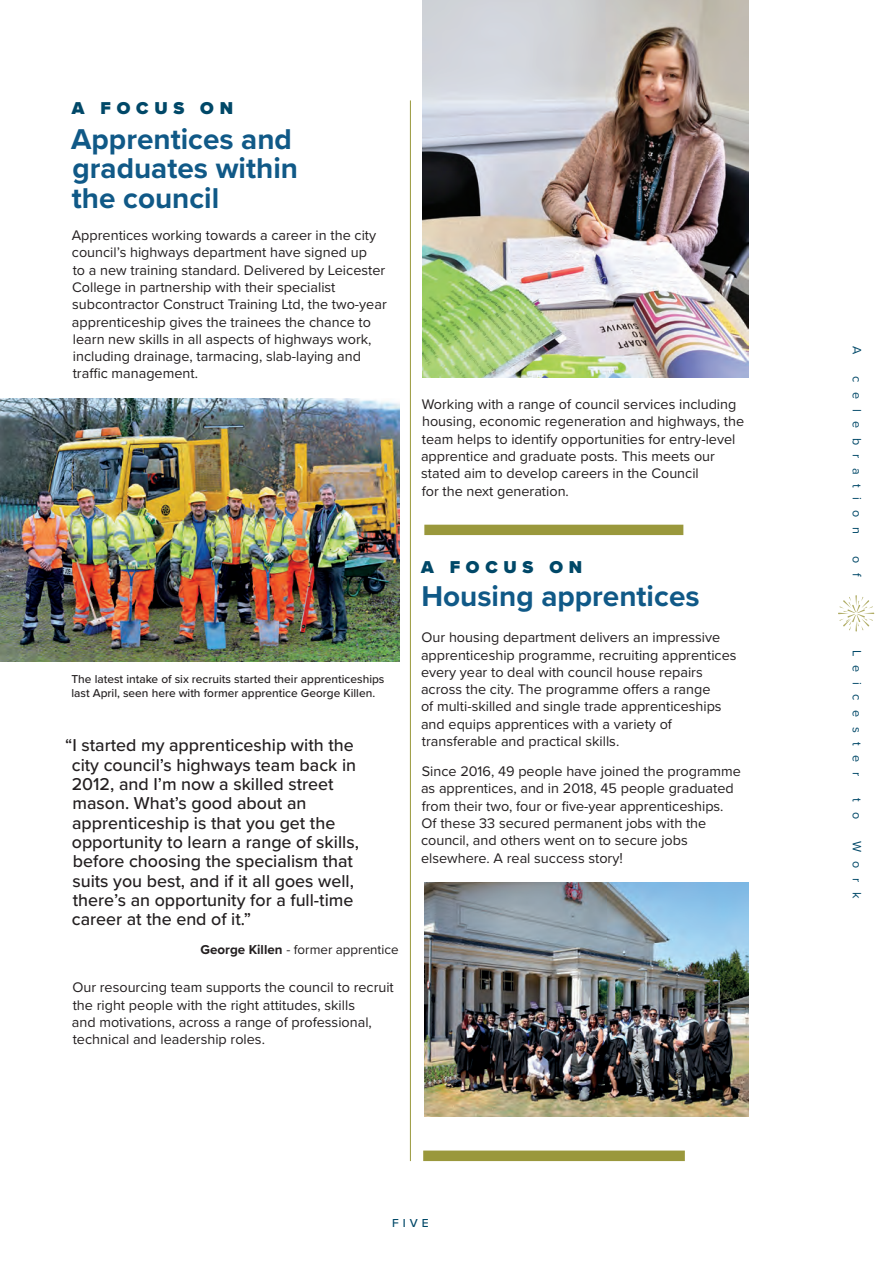
<style>
.page{position:relative;width:892px;height:1265px;background:#fff}
.page>*{position:absolute;margin:0;border:0;box-sizing:border-box;transform-origin:0 0}
.t1{font:700 29.7px/29.7px "Proxima Nova";color:#105987}
.t2{font:500 17.85px/19.4px "Proxima Nova";color:#231f20}
.t3{font:900 17.85px "Proxima Nova";letter-spacing:.32em;color:#004868}
.t4{font:14.4px/17.2px "Proxima Nova";color:#231f20}
.t5{font:13.35px "Proxima Nova";color:#231f20}
.t6{font:12.6px "Proxima Nova";letter-spacing:.76em;color:#004868}
.t7{font:500 12px "Proxima Nova";color:#004868}
.t8{font:500 11.85px/13.4px "Proxima Nova";color:#231f20}
.s1{font-weight:700}
.s2{font-size:14.85px}
</style>
<div class="page">
<svg style="left:838px;top:595px;width:36px;height:36px"></svg>
<div style="left:423px;top:1150px;width:261px;height:11px;background:#9a983c"></div>
<div style="left:424px;top:525px;width:259px;height:10px;background:#9a983c"></div>
<hr style="left:410px;top:100px;width:1px;height:1061px;background:#9a983c">
<img style="left:423px;top:0;width:325px;height:377px">
<img style="left:0;top:398px;width:399px;height:264px">
<img style="left:424px;top:882px;width:324px;height:234px">
<p class="t3" style="left:72px;top:95px;width:162px">A FOCUS ON</p>
<p class="t1" style="left:71px;top:123px;width:228px">Apprentices and graduates within the council</p>
<p class="t4" style="left:72px;top:226px;width:316px">Apprentices working towards a career in the city council’s highways department have signed up<br>to a new training standard. Delivered by Leicester College in partnership with their specialist subcontractor Construct Training Ltd, the two-year apprenticeship gives the trainees the chance to learn new skills in all aspects of highways work, including drainage, tarmacing, slab-laying and trafc management.</p>
<p class="t4" style="left:421px;top:395px;width:324px">Working with a range of council services including housing, economic regeneration and highways, the team helps to identify opportunities for entry-level apprentice and graduate posts. This meets our stated aim to develop careers in the Council<br>for the next generation.</p>
<p class="t8" style="left:71px;top:672px;width:314px">The latest intake of six recruits started their apprenticeships last April, seen here with former apprentice George Killen.</p>
<p class="t2" style="left:72px;top:735px;width:289px;text-indent:-7px">“I started my apprenticeship with the city council’s highways team back in 2012, and I’m now a skilled street mason. What’s good about an apprenticeship is that you get the opportunity to learn a range of skills, before choosing the specialism that suits you best, and if it all goes well, there’s an opportunity for a full-time career at the end of it.”</p>
<p class="t5" style="left:201px;top:940px;width:199px"><span class="s1">George Killen</span> - former apprentice</p>
<p class="t4" style="left:72px;top:978px;width:323px">Our resourcing team supports the council to recruit</p>
<p class="t4" style="left:73px;top:995px;width:284px">the right people with the right attitudes, skills</p>
<p class="t4" style="left:72px;top:1013px;width:301px">and motivations, across a range of professional,</p>
<p class="t4" style="left:73px;top:1030px;width:194px">technical and leadership roles.</p>
<p class="t3" style="left:421px;top:554px;width:162px">A FOCUS ON</p>
<p class="t1" style="left:421px;top:580px;width:279px">Housing apprentices</p>
<p class="t4" style="left:421px;top:628px;width:317px">Our housing department delivers an impressive apprenticeship programme, recruiting apprentices every year to deal with council house repairs across the city. The programme ofers a range<br>of multi-skilled and single trade apprenticeships and equips apprentices with a variety of transferable and practical skills.</p>
<p class="t4" style="left:421px;top:762px;width:321px">Since 2016, 49 people have joined the programme as apprentices, and in 2018, 45 people graduated from their two, four or fve-year apprenticeships.<br>Of these 33 secured permanent jobs with the council, and others went on to secure jobs elsewhere. A real success story<span class="s2">!</span></p>
<p class="t7" style="left:392px;top:1214px;width:38px">FIVE</p>
<p class="t6" style="left:866px;top:346px;width:10px;rotate:90deg">A</p>
<p class="t6" style="left:866px;top:376px;width:159px;rotate:90deg">celebration</p>
<p class="t6" style="left:866px;top:556px;width:22px;rotate:90deg">o f</p>
<p class="t6" style="left:866px;top:649px;width:128px;rotate:90deg">Leicester</p>
<p class="t6" style="left:866px;top:798px;width:22px;rotate:90deg">t o</p>
<p class="t6" style="left:866px;top:841px;width:58px;rotate:90deg">Work</p>
</div>
